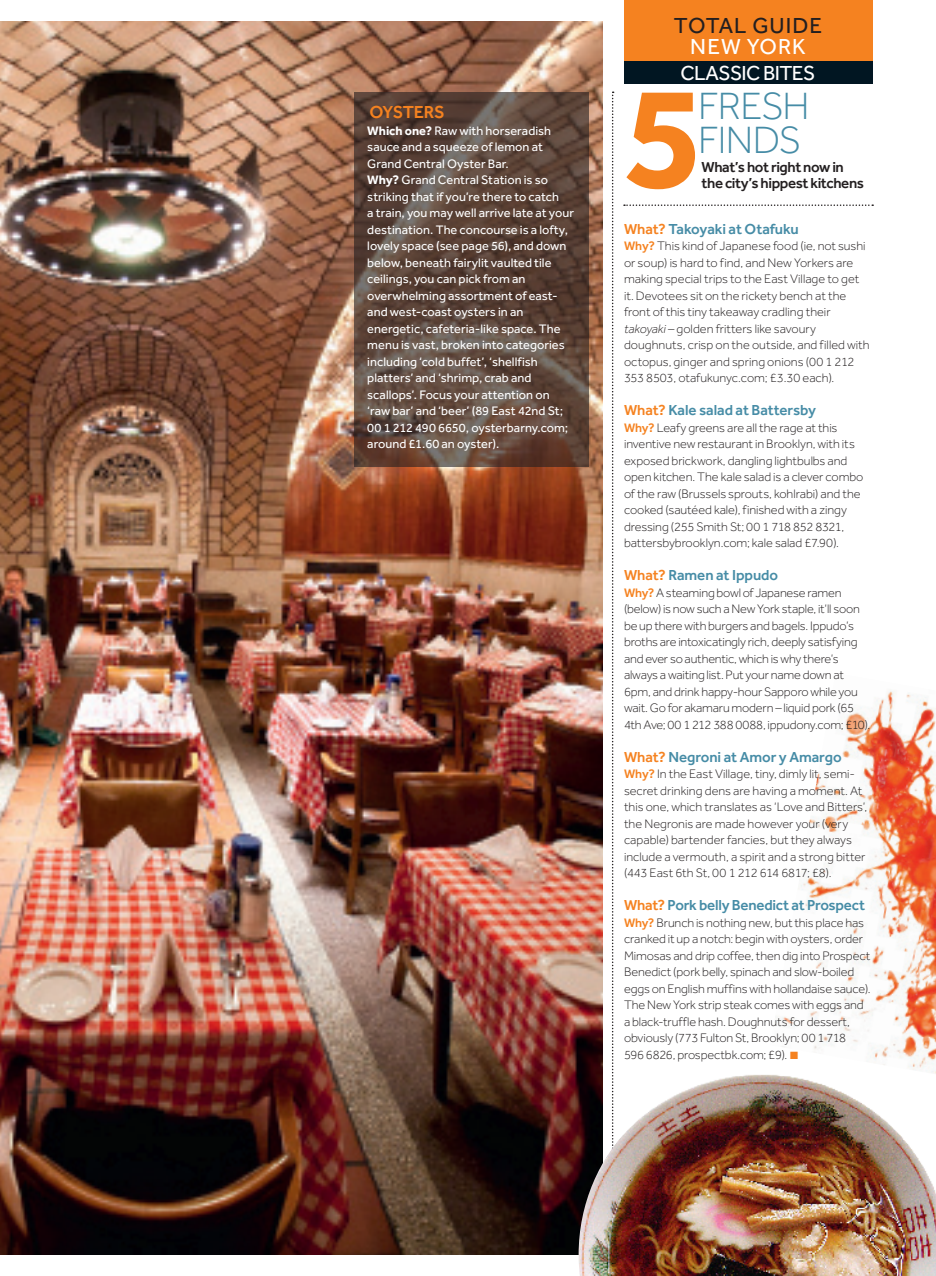
<style>
.page{position:relative;width:936px;height:1276px;background:#fff}
.page>*{position:absolute;margin:0;border:0;box-sizing:border-box;transform-origin:0 0}
.t1{font:700 149.4px "Effra";color:#f58220}
.Body_copy_light{font:300 39.3px/34.3px "Effra";letter-spacing:-.025em;color:#468ca6}
.t2{font:22.5px "Effra";letter-spacing:.04em;color:#231f20}
.t3{font:22.5px "Effra";letter-spacing:.045em;color:#fff}
.t4{font:21px "Effra";letter-spacing:-.03em;color:#fff}
.Body_copy_light-2{font:500 18px "Effra";letter-spacing:-.025em;color:#f58220}
.Body_copy_light-3{font:500 15px "Effra";letter-spacing:-.01em;color:#468ca6}
.Body_copy_light-4{font:500 15px "Effra";letter-spacing:-.025em;color:#231f20}
.Body_copy_light-5{font:300 12.75px/16.5px "Effra";letter-spacing:-.01em;color:#231f20}
.Body_copy_light-6{font:12.75px/16.5px "Effra";color:#fff}
.t5{font:10.5px "Zapf Dingbats T";color:#f58220}
.s1{font-weight:700}
.s2{color:#f58220}
.s3{font-weight:500;color:#f58220}
.s4{font-style:italic}
</style>
<div class="page">
<img style="left:0;top:21px;width:602px;height:1233px">
<img style="left:776px;top:690px;width:159px;height:379px">
<div style="left:624px;top:0;width:248px;height:63px;background:#f58220"></div>
<div style="left:624px;top:62px;width:248px;height:22px;background:#011622"></div>
<svg style="left:612px;top:92px;width:1px;height:977px"></svg>
<svg style="left:624px;top:204px;width:249px;height:2px"></svg>
<svg style="left:354px;top:92px;width:234px;height:374px;background:#5d473c"></svg>
<img style="left:578px;top:1069px;width:357px;height:207px">
<p class="Body_copy_light-2" style="left:369px;top:101px;width:77px">OYSTERS</p>
<p class="Body_copy_light-6" style="left:367px;top:122px;width:185px"><span class="s1">Which one?</span> Raw with horseradish sauce and a squeeze of lemon at<br>Grand Central Oyster Bar.</p>
<p class="Body_copy_light-6" style="left:367px;top:171px;width:208px"><span class="s1">Why?</span> Grand Central Station is so striking that if you’re there to catch<br>a train, you may well arrive late at your destination. The concourse is a lofty, lovely space (see page 56), and down below, beneath fairylit vaulted tile ceilings, you can pick from an overwhelming assortment of east&shy;and west-coast oysters in an energetic, cafeteria-like space. The menu is vast, broken into categories including ‘cold buffet’, ‘shellfish platters’ and ‘shrimp, crab and scallops’. Focus your attention on ‘raw bar’ and ‘beer’ (89 East 42nd St; 00 1 212 490 6650, oysterbarny.com; around £1.60 an oyster).</p>
<p class="t2" style="left:673px;top:12px;width:150px">TOTAL GUIDE</p>
<p class="t3" style="left:690px;top:33px;width:117px">NEW YORK</p>
<p class="t4" style="left:680px;top:61px;width:136px">CLASSIC BITES</p>
<p class="Body_copy_light" style="left:698px;top:88px;width:113px">FRESH<br>FINDS</p>
<p class="t1" style="left:624px;top:46px;width:83px">5</p>
<p class="Body_copy_light-4" style="left:701px;top:158px;width:144px">What’s hot right now in</p>
<p class="Body_copy_light-4" style="left:701px;top:174px;width:164px">the city’s hippest kitchens</p>
<p class="Body_copy_light-3" style="left:624px;top:220px;width:176px"><span class="s2">What?</span> Takoyaki at Otafuku</p>
<p class="Body_copy_light-5" style="left:624px;top:238px;width:247px"><span class="s3">Why?</span> This kind of Japanese food (ie, not sushi or soup) is hard to find, and New Yorkers are making special trips to the East Village to get it. Devotees sit on the rickety bench at the front of this tiny takeaway cradling their <span class="s4">takoyaki</span> – golden fritters like savoury doughnuts, crisp on the outside, and filled with octopus, ginger and spring onions (00 1 212<br>353 8503, otafukunyc.com; £3.30 each).</p>
<p class="Body_copy_light-3" style="left:624px;top:401px;width:193px"><span class="s2">What?</span> Kale salad at Battersby</p>
<p class="Body_copy_light-5" style="left:624px;top:419px;width:241px"><span class="s3">Why?</span> Leafy greens are all the rage at this inventive new restaurant in Brooklyn, with its exposed brickwork, dangling lightbulbs and open kitchen. The kale salad is a clever combo of the raw (Brussels sprouts, kohlrabi) and the cooked (sautéed kale), finished with a zingy dressing (255 Smith St; 00 1 718 852 8321, battersbybrooklyn.com; kale salad £7.90).</p>
<p class="Body_copy_light-3" style="left:624px;top:566px;width:156px"><span class="s2">What?</span> Ramen at Ippudo</p>
<p class="Body_copy_light-5" style="left:624px;top:584px;width:248px"><span class="s3">Why?</span> A steaming bowl of Japanese ramen (below) is now such a New York staple, it’ll soon be up there with burgers and bagels. Ippudo’s broths are intoxicatingly rich, deeply satisfying and ever so authentic, which is why there’s always a waiting list. Put your name down at 6pm, and drink happy-hour Sapporo while you wait. Go for akamaru modern – liquid pork (65<br>4th Ave; 00 1 212 388 0088, ippudony.com; £10).</p>
<p class="Body_copy_light-3" style="left:624px;top:748px;width:219px"><span class="s2">What?</span> Negroni at Amor y Amargo</p>
<p class="Body_copy_light-5" style="left:624px;top:766px;width:245px"><span class="s3">Why?</span> In the East Village, tiny, dimly lit, semi&shy;secret drinking dens are having a moment. At this one, which translates as ‘Love and Bitters’, the Negronis are made however your (very capable) bartender fancies, but they always include a vermouth, a spirit and a strong bitter (443 East 6th St, 00 1 212 614 6817; £8).</p>
<p class="Body_copy_light-3" style="left:624px;top:896px;width:242px"><span class="s2">What?</span> Pork belly Benedict at Prospect</p>
<p class="Body_copy_light-5" style="left:624px;top:914px;width:248px"><span class="s3">Why?</span> Brunch is nothing new, but this place has cranked it up a notch: begin with oysters, order Mimosas and drip coffee, then dig into Prospect Benedict (pork belly, spinach and slow-boiled eggs on English muffins with hollandaise sauce).<br>The New York strip steak comes with eggs and a black-truffle hash. Doughnuts for dessert, obviously (773 Fulton St, Brooklyn; 00 1 718<br>596 6826, prospectbk.com; £9).</p>
<p class="t5" style="left:790px;top:1050px;width:9px">■</p>
</div>
